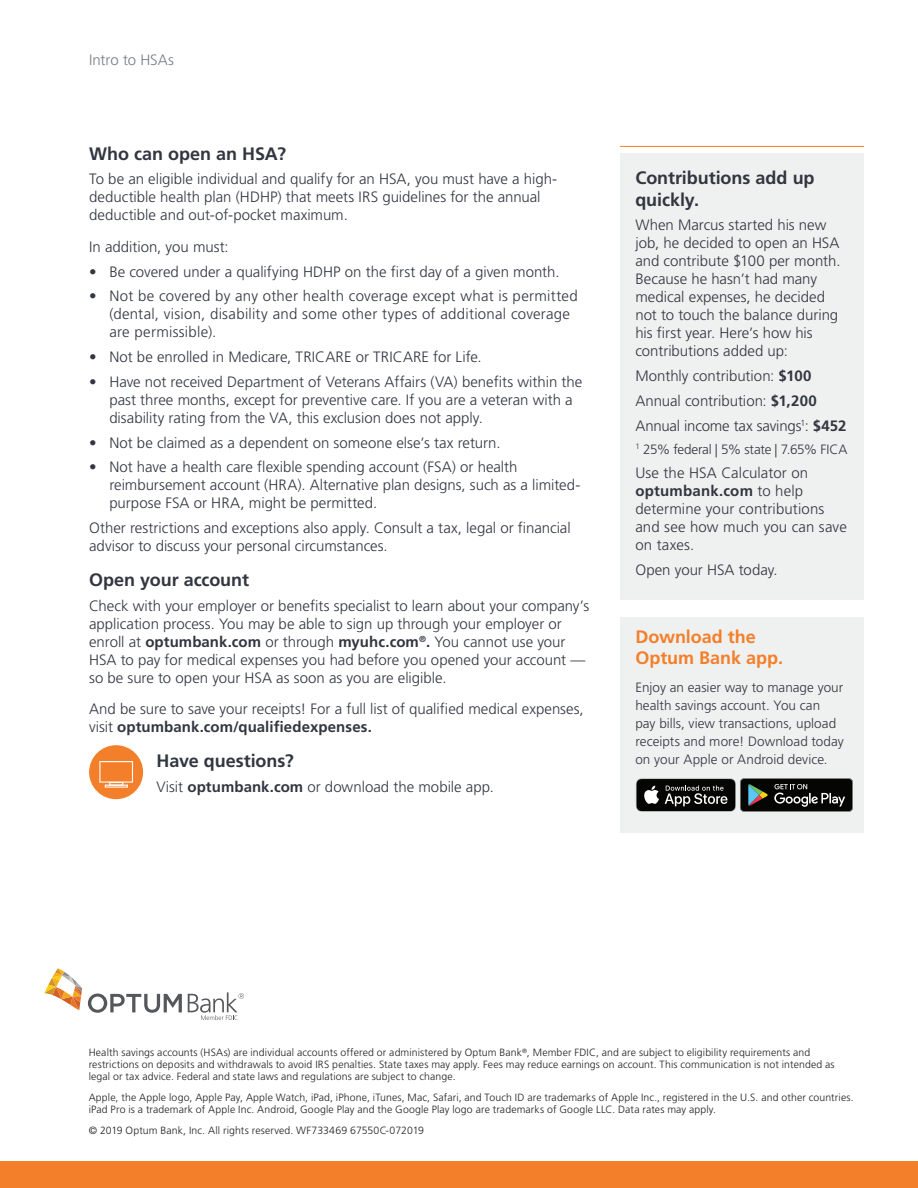
<style>
.page{position:relative;width:918px;height:1188px;background:#fff}
.page>*{position:absolute;margin:0;border:0;box-sizing:border-box;transform-origin:0 0}
.t1{font:700 18px/21.6px "Frutiger LT Pro";letter-spacing:-.005em;color:#323640}
.t2{font:700 18px/21.6px "Frutiger LT Pro";letter-spacing:-.005em;color:#f47f2a}
.t3{font:300 15px/18px "Frutiger LT Pro";color:#323640}
.t4{font:300 15px/18px "Frutiger LT Pro";letter-spacing:.02em;color:#323640}
.t5{font:300 15px "Frutiger LT Pro";letter-spacing:-.005em;color:#787d83}
.Body_copy{font:300 13.5px/18px "Frutiger LT Pro";color:#323640}
.Disclaimer{font:300 10.5px/12px "Frutiger LT Pro";letter-spacing:.01em;color:#231f20}
.s1{font-weight:700}
</style>
<div class="page">
<svg style="left:44px;top:968px;width:38px;height:42px"></svg>
<svg style="left:88px;top:994px;width:94px;height:19px"></svg>
<svg style="left:188px;top:992px;width:56px;height:28px"></svg>
<div style="left:0;top:1161px;width:918px;height:27px;background:#f47f2a"></div>
<div style="left:620px;top:153px;width:244px;height:447px;background:#eff1f0"></div>
<hr style="left:620px;top:146px;width:244px;height:1px;background:#f47f2a">
<div style="left:89px;top:745px;width:54px;height:54px;background:#f47f2a;border-radius:50%"></div>
<svg style="left:99px;top:761px;width:34px;height:26px"></svg>
<hr style="left:105px;top:785px;width:23px;height:3px;background:#fff">
<div style="left:620px;top:617px;width:244px;height:216px;background:#eff1f0"></div>
<svg style="left:636px;top:778px;width:217px;height:34px;background:#343533"></svg>
<img style="left:749px;top:784px;width:14px;height:22px">
<p class="t5" style="left:89px;top:51px;width:87px">Intro to HSAs</p>
<p class="t1" style="left:89px;top:143px;width:198px">Who can open an HSA?</p>
<p class="t3" style="left:89px;top:170px;width:470px">To be an eligible individual and qualify for an HSA, you must have a high&shy;deductible health plan (HDHP) that meets IRS guidelines for the annual deductible and out-of-pocket maximum.</p>
<p class="t3" style="left:89px;top:238px;width:141px">In addition, you must:</p>
<p class="t3" style="left:89px;top:262px;width:472px">• Be covered under a qualifying HDHP on the first day of a given month.</p>
<p class="t4" style="left:109px;top:287px;width:470px;text-indent:-20px">• Not be covered by any other health coverage except what is permitted (dental, vision, disability and some other types of additional coverage are permissible).</p>
<p class="t3" style="left:89px;top:348px;width:394px">• Not be enrolled in Medicare, TRICARE or TRICARE for Life.</p>
<p class="t3" style="left:109px;top:373px;width:475px;text-indent:-20px">• Have not received Department of Veterans Affairs (VA) benefits within the past three months, except for preventive care. If you are a veteran with a disability rating from the VA, this exclusion does not apply.</p>
<p class="t3" style="left:89px;top:433px;width:413px">• Not be claimed as a dependent on someone else’s tax return.</p>
<p class="t3" style="left:109px;top:458px;width:473px;text-indent:-20px">• Not have a health care flexible spending account (FSA) or health reimbursement account (HRA). Alternative plan designs, such as a limited&shy;purpose FSA or HRA, might be permitted.</p>
<p class="t3" style="left:89px;top:519px;width:483px">Other restrictions and exceptions also apply. Consult a tax, legal or financial advisor to discuss your personal circumstances.</p>
<p class="t1" style="left:89px;top:569px;width:161px">Open your account</p>
<p class="t3" style="left:89px;top:597px;width:502px">Check with your employer or benefits specialist to learn about your company’s application process. You may be able to sign up through your employer or enroll at <span class="s1">optumbank.com</span> or through <span class="s1">myuhc.com</span><sup>®</sup><span class="s1">.</span> You cannot use your HSA to pay for medical expenses you had before you opened your account — so be sure to open your HSA as soon as you are eligible.</p>
<p class="t3" style="left:89px;top:700px;width:496px">And be sure to save your receipts! For a full list of qualified medical expenses, visit <span class="s1">optumbank.com/qualifiedexpenses.</span></p>
<p class="t1" style="left:157px;top:750px;width:139px">Have questions?</p>
<p class="t3" style="left:157px;top:778px;width:339px">Visit <span class="s1">optumbank.com</span> or download the mobile app.</p>
<p class="t1" style="left:635px;top:167px;width:181px">Contributions add up quickly.</p>
<p class="t3" style="left:635px;top:216px;width:207px">When Marcus started his new job, he decided to open an HSA and contribute $100 per month.<br>Because he hasn’t had many medical expenses, he decided not to touch the balance during his first year. Here’s how his contributions added up:</p>
<p class="t3" style="left:635px;top:367px;width:178px">Monthly contribution: <span class="s1">$100</span></p>
<p class="t3" style="left:635px;top:392px;width:183px">Annual contribution: <span class="s1">$1,200</span></p>
<p class="t3" style="left:635px;top:416px;width:212px">Annual income tax savings<sup>1</sup>: <span class="s1">$452</span></p>
<p class="Body_copy" style="left:635px;top:440px;width:213px"><sup>1</sup> 25% federal | 5% state | 7.65% FICA</p>
<p class="t3" style="left:635px;top:464px;width:213px">Use the HSA Calculator on <span class="s1">optumbank.com</span> to help determine your contributions and see how much you can save on taxes.</p>
<p class="t3" style="left:635px;top:561px;width:144px">Open your HSA today.</p>
<p class="t2" style="left:635px;top:626px;width:149px">Download the<br>Optum Bank app.</p>
<p class="Body_copy" style="left:635px;top:678px;width:210px">Enjoy an easier way to manage your health savings account. You can pay bills, view transactions, upload receipts and more! Download today on your Apple or Android device.</p>
<p class="Disclaimer" style="left:89px;top:1046px;width:748px">Health savings accounts (HSAs) are individual accounts offered or administered by Optum Bank<sup>®</sup>, Member FDIC, and are subject to eligibility requirements and restrictions on deposits and withdrawals to avoid IRS penalties. State taxes may apply. Fees may reduce earnings on account. This communication is not intended as legal or tax advice. Federal and state laws and regulations are subject to change.</p>
<p class="Disclaimer" style="left:89px;top:1091px;width:766px">Apple, the Apple logo, Apple Pay, Apple Watch, iPad, iPhone, iTunes, Mac, Safari, and Touch ID are trademarks of Apple Inc., registered in the U.S. and other countries. iPad Pro is a trademark of Apple Inc. Android, Google Play and the Google Play logo are trademarks of Google LLC. Data rates may apply.</p>
<p class="Disclaimer" style="left:89px;top:1124px;width:337px">© 2019 Optum Bank, Inc. All rights reserved. WF733469 67550C-072019</p>
</div>
